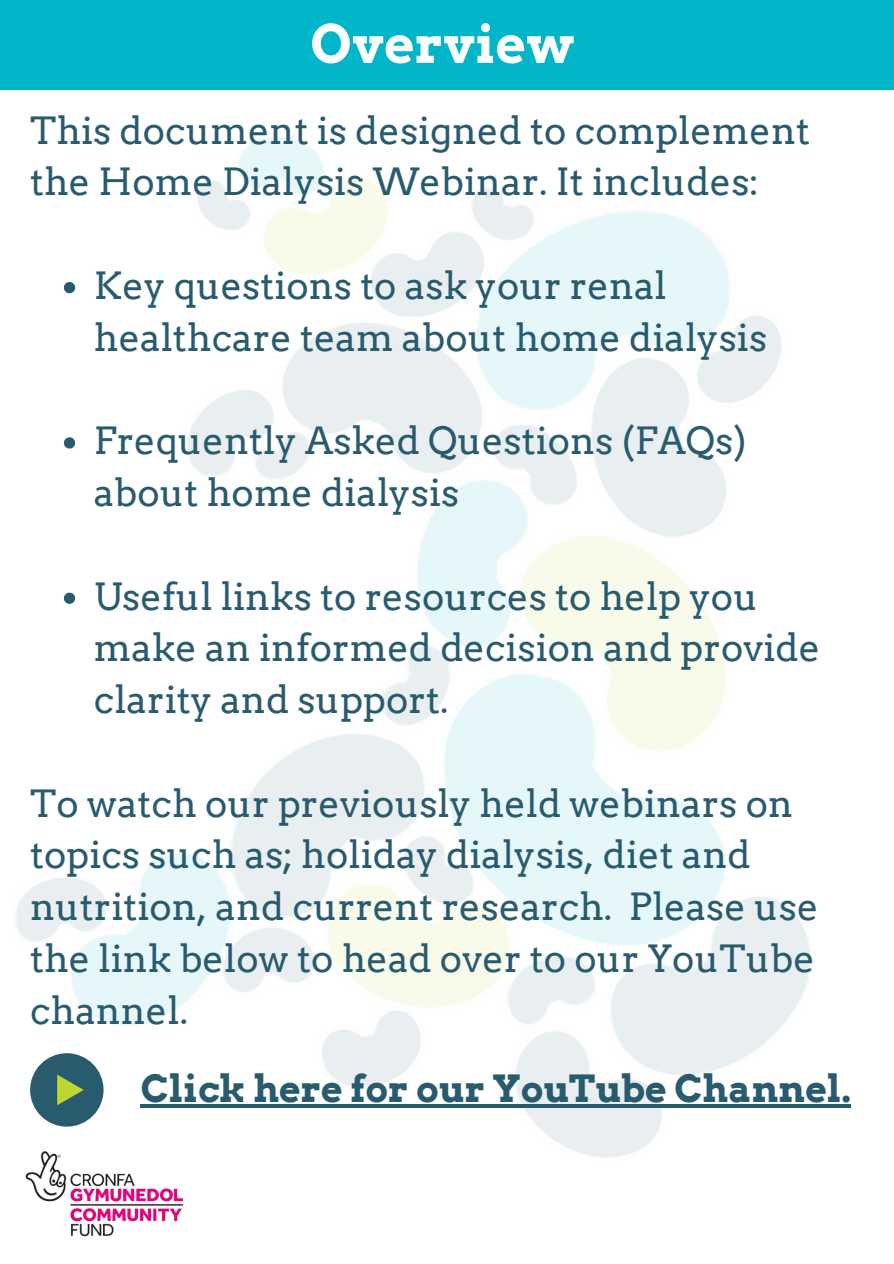
<style>
.page{position:relative;width:894px;height:1264px;background:#fff}
.page>*{position:absolute;margin:0;border:0;box-sizing:border-box;transform-origin:0 0}
.t1{font:700 52.5px "Arvo";color:#fff}
.t2{font:37.5px/51.8px "Arvo";color:#285b6e}
.t3{font:700 37.5px "Arvo";color:#285b6e}
</style>
<div class="page">
<img style="left:0;top:89px;width:893px;height:1068px">
<div style="left:0;top:0;width:893px;height:89px;background:#00b6c8"></div>
<img style="left:0;top:1126px;width:207px;height:111px">
<hr style="left:141px;top:1104px;width:709px;height:3px;background:#285b6e">
<div style="left:30px;top:1053px;width:73px;height:73px;background:#285b6e;border-radius:50%"></div>
<svg style="left:57px;top:1074px;width:27px;height:31px"></svg>
<svg style="left:64px;top:282px;width:11px;height:11px"></svg>
<svg style="left:64px;top:437px;width:11px;height:11px"></svg>
<svg style="left:64px;top:592px;width:11px;height:12px"></svg>
<h1 class="t1" style="left:310px;top:12px;width:266px">Overview</h1>
<p class="t2" style="left:30px;top:104px;width:781px">This document is designed to complement the Home Dialysis Webinar. It includes:</p>
<p class="t2" style="left:94px;top:260px;width:674px">Key questions to ask your renal healthcare team about home dialysis</p>
<p class="t2" style="left:94px;top:415px;width:654px">Frequently Asked Questions (FAQs) about home dialysis</p>
<p class="t2" style="left:94px;top:570px;width:727px">Useful links to resources to help you make an informed decision and provide clarity and support.</p>
<p class="t2" style="left:30px;top:777px;width:789px">To watch our previously held webinars on topics such as; holiday dialysis, diet and nutrition, and current research. Please use the link below to head over to our YouTube channel.</p>
<p class="t3" style="left:141px;top:1066px;width:711px">Click here for our YouTube Channel.</p>
</div>
